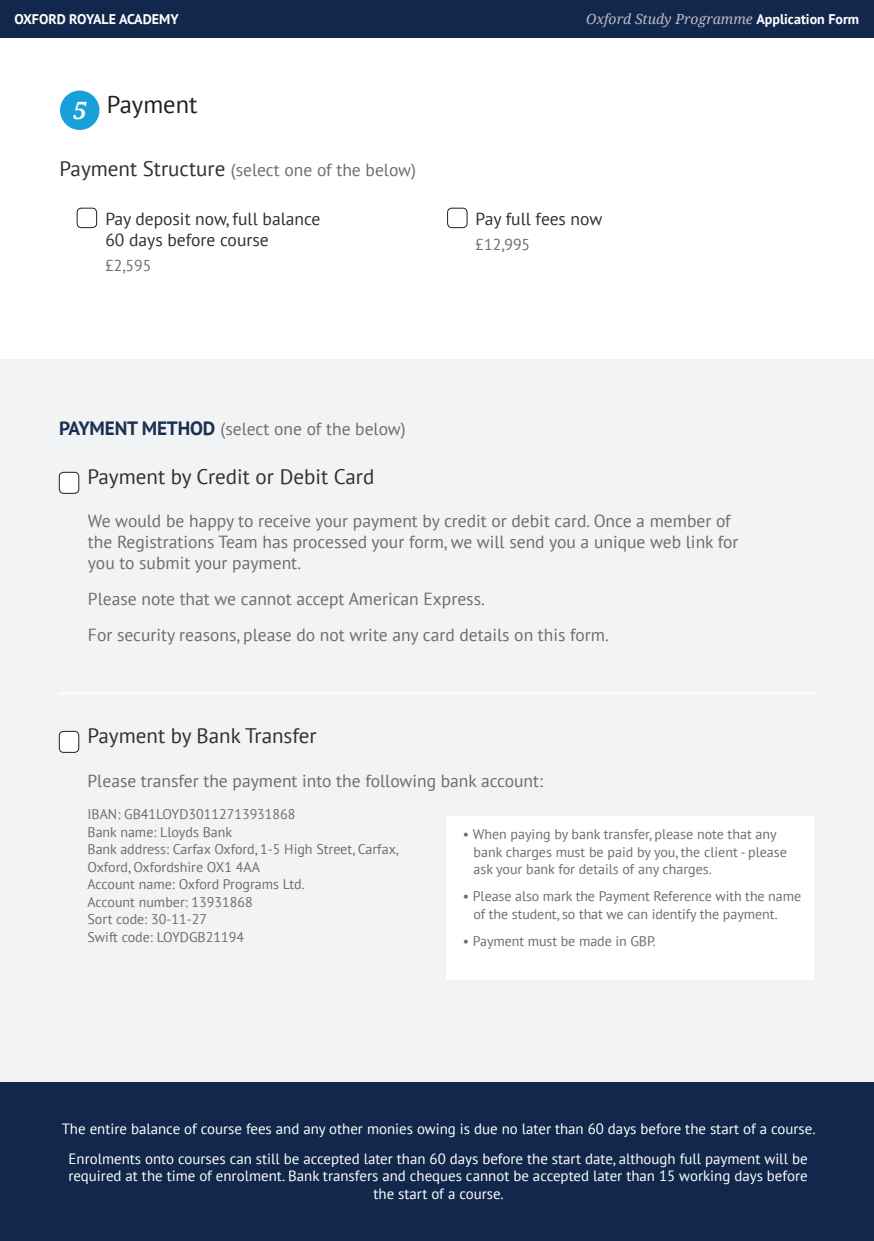
<style>
.page{position:relative;width:874px;height:1241px;background:#fff}
.page>*{position:absolute;margin:0;border:0;box-sizing:border-box;transform-origin:0 0}
.BODY{font:24.5px "PT Sans";color:#231f20}
.t1{font:italic 700 23.8px "Droid Serif";color:#fff}
.BODY-2{font:21px "PT Sans";color:#312f30}
.BODY-3{font:17.5px/21px "PT Sans";color:#6c6d70}
.BODY-4{font:17.5px/21px "PT Sans";color:#312f30}
.BODY-5{font:15.75px "PT Sans";color:#6c6d70}
.BODY-6{font:14.88px/17.5px "PT Sans";color:#fff;text-align:center}
.BODY-7{font:14px/17.5px "PT Sans";color:#6c6d70}
.t2{font:italic 14px "Droid Serif";color:#babbc8}
.t3{font:700 14px "PT Sans";color:#fff}
.s1{font-family:"PT Sans";font-weight:700;font-style:normal;color:#fff}
.s2{font-size:21px;color:#312f30}
.s3{font-weight:700;font-size:19.25px;color:#192f52}
</style>
<div class="page">
<div style="left:0;top:360px;width:873px;height:880px;background:#f2f3f4"></div>
<div style="left:0;top:1081px;width:873px;height:159px;background:#11284c"></div>
<div style="left:60px;top:91px;width:39px;height:39px;background:#16a1db;border-radius:50%"></div>
<hr style="left:59px;top:692px;width:754px;height:2px;background:#fff">
<div style="left:446px;top:815px;width:367px;height:164px;background:#fff"></div>
<div style="left:59px;top:731px;width:20px;height:21px;background:#fff;border-radius:4px"></div>
<div style="left:59px;top:731px;width:20px;height:21px;border:1px solid #231f20;border-radius:4px"></div>
<div style="left:59px;top:472px;width:20px;height:21px;background:#fff;border-radius:4px"></div>
<div style="left:59px;top:472px;width:20px;height:21px;border:1px solid #231f20;border-radius:4px"></div>
<div style="left:0;top:0;width:873px;height:38px;background:#11284c"></div>
<div style="left:77px;top:208px;width:20px;height:20px;border:1px solid #231f20;border-radius:4px"></div>
<div style="left:447px;top:208px;width:20px;height:20px;border:1px solid #231f20;border-radius:4px"></div>
<p class="t3" style="left:14px;top:10px;width:166px">OXFORD ROYALE ACADEMY</p>
<p class="t2" style="left:586px;top:9px;width:274px">Oxford Study Programme <span class="s1">Application Form</span></p>
<p class="t1" style="left:73px;top:94px;width:15px">5</p>
<p class="BODY" style="left:107px;top:88px;width:92px">Payment</p>
<p class="BODY-3" style="left:60px;top:159px;width:358px"><span class="s2">Payment Structure</span> (select one of the below)</p>
<p class="BODY-4" style="left:105px;top:208px;width:216px">Pay deposit now, full balance<br>60 days before course</p>
<p class="BODY-5" style="left:105px;top:255px;width:47px">£2,595</p>
<p class="BODY-4" style="left:475px;top:208px;width:128px">Pay full fees now</p>
<p class="BODY-5" style="left:475px;top:234px;width:56px">£12,995</p>
<p class="BODY-3" style="left:59px;top:418px;width:348px"><span class="s3">PAYMENT METHOD</span> (select one of the below)</p>
<p class="BODY-2" style="left:87px;top:463px;width:288px">Payment by Credit or Debit Card</p>
<p class="BODY-3" style="left:88px;top:509px;width:651px">We would be happy to receive your payment by credit or debit card. Once a member of the Registrations Team has processed your form, we will send you a unique web link for you to submit your payment.</p>
<p class="BODY-3" style="left:88px;top:587px;width:398px">Please note that we cannot accept American Express.</p>
<p class="BODY-3" style="left:88px;top:623px;width:522px">For security reasons, please do not write any card details on this form.</p>
<p class="BODY-2" style="left:87px;top:722px;width:231px">Payment by Bank Transfer</p>
<p class="BODY-3" style="left:87px;top:769px;width:456px">Please transfer the payment into the following bank account:</p>
<p class="BODY-7" style="left:87px;top:805px;width:312px">IBAN: GB41LOYD30112713931868<br>Bank name: Lloyds Bank<br>Bank address: Carfax Oxford, 1-5 High Street, Carfax,<br>Oxford, Oxfordshire OX1 4AA<br>Account name: Oxford Programs Ltd.<br>Account number: 13931868<br>Sort code: 30-11-27<br>Swift code: LOYDGB21194</p>
<p class="BODY-7" style="left:473px;top:824px;width:315px;text-indent:-10px">• When paying by bank transfer, please note that any bank charges must be paid by you, the client - please ask your bank for details of any charges.</p>
<p class="BODY-7" style="left:473px;top:887px;width:329px;text-indent:-10px">• Please also mark the Payment Reference with the name of the student, so that we can identify the payment.</p>
<p class="BODY-7" style="left:462px;top:932px;width:194px">• Payment must be made in GBP.</p>
<p class="BODY-6" style="left:62px;top:1119px;width:755px">The entire balance of course fees and any other monies owing is due no later than 60 days before the start of a course.</p>
<p class="BODY-6" style="left:68px;top:1149px;width:740px">Enrolments onto courses can still be accepted later than 60 days before the start date, although full payment will be required at the time of enrolment. Bank transfers and cheques cannot be accepted later than 15 working days before the start of a course.</p>
</div>
